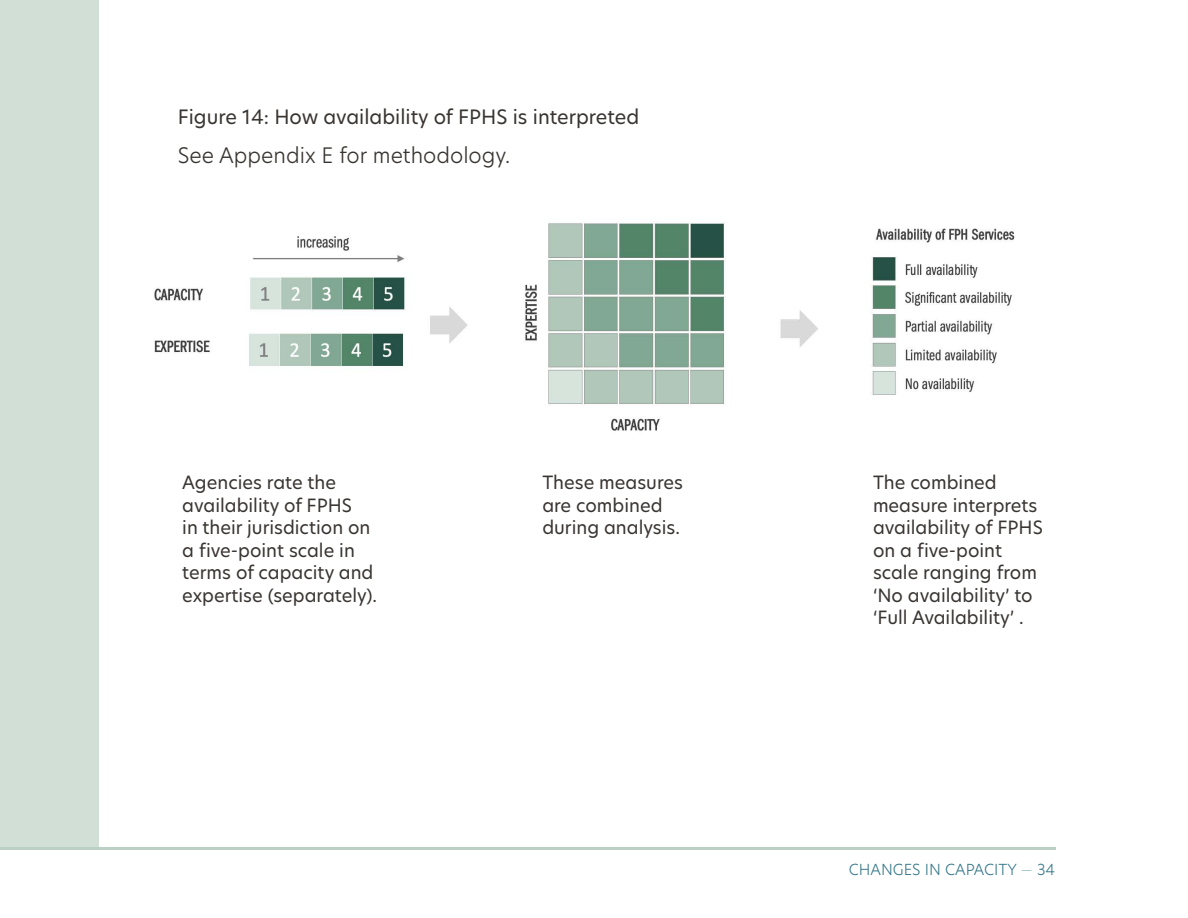
<style>
.page{position:relative;width:1188px;height:918px;background:#fff}
.page>*{position:absolute;margin:0;border:0;box-sizing:border-box;transform-origin:0 0}
.main_body{font:300 21px "New Hero";color:#383431}
.Figure_titles{font:19.5px "New Hero";color:#383431}
.graphics_grey{font:18px/22.5px "New Hero";color:#383431}
.Heading_level_3{font:300 15px "New Hero";color:#397a8b}
.s1{font-weight:100}
</style>
<div class="page">
<hr style="left:0;top:847px;width:1055px;height:3px;background:#bcd1c5">
<div style="left:0;top:0;width:99px;height:847px;background:#d1dfd7"></div>
<img style="left:154px;top:222px;width:861px;height:209px">
<p class="Figure_titles" style="left:178px;top:103px;width:463px">Figure 14: How availability of FPHS is interpreted</p>
<p class="main_body" style="left:178px;top:141px;width:334px">See Appendix E for methodology.</p>
<p class="graphics_grey" style="left:182px;top:471px;width:196px">Agencies rate the availability of FPHS<br>in their jurisdiction on a five-point scale in terms of capacity and expertise (separately).</p>
<p class="graphics_grey" style="left:542px;top:471px;width:142px">These measures are combined during analysis.</p>
<p class="graphics_grey" style="left:873px;top:471px;width:171px">The combined measure interprets availability of FPHS on a five-point scale ranging from ‘No availability’ to ‘Full Availability’ .</p>
<p class="Heading_level_3" style="left:849px;top:860px;width:208px">CHANGES IN CAPACITY <span class="s1">—</span> 34</p>
</div>
